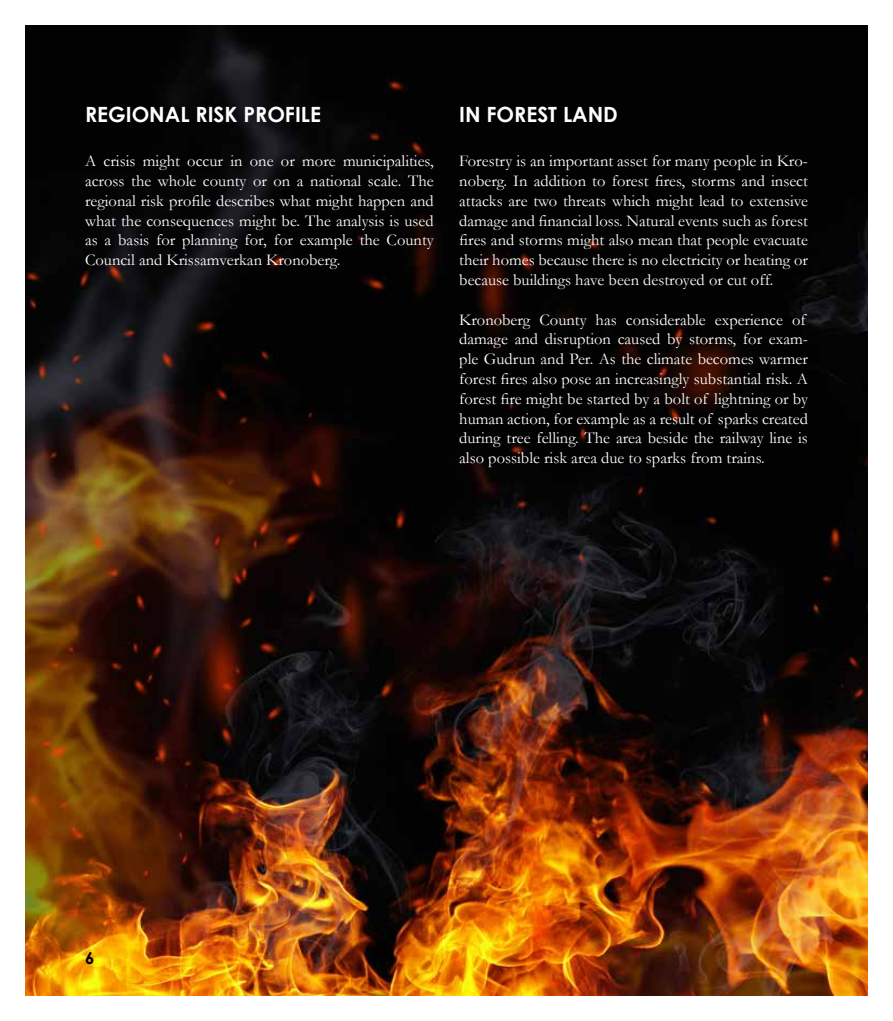
<style>
.page{position:relative;width:893px;height:1021px;background:#fff}
.page>*{position:absolute;margin:0;border:0;box-sizing:border-box;transform-origin:0 0}
.t1{font:700 21px "Century Gothic";color:#fff}
.t2{font:16.5px/19.8px "Garamond";color:#fff;text-align:justify}
.t3{font:700 16.5px "Century Gothic";color:#000}
</style>
<div class="page">
<img style="left:26px;top:26px;width:841px;height:969px">
<p class="t1" style="left:85px;top:98px;width:238px">REGIONAL RISK PROFILE</p>
<p class="t2" style="left:85px;top:150px;width:350px">A crisis might occur in one or more municipalities, across the whole county or on a national scale. The regional risk profile describes what might happen and what the consequences might be. The analysis is used as a basis for planning for, for example the County Council and Krissamverkan Kronoberg.</p>
<p class="t2" style="left:459px;top:150px;width:350px">Forestry is an important asset for many people in Kro&shy;noberg. In addition to forest fires, storms and insect attacks are two threats which might lead to extensive damage and financial loss. Natural events such as forest fires and storms might also mean that people evacuate their homes because there is no electricity or heating or because buildings have been destroyed or cut off.</p>
<p class="t2" style="left:459px;top:309px;width:350px;text-align:left">Kronoberg County has considerable experience of damage and disruption caused by storms, for exam&shy;ple Gudrun and Per. As the climate becomes warmer forest fires also pose an increasingly substantial risk. A forest fire might be started by a bolt of lightning or by human action, for example as a result of sparks created during tree felling. The area beside the railway line is also possible risk area due to sparks from trains.</p>
<p class="t1" style="left:459px;top:98px;width:160px">IN FOREST LAND</p>
<p class="t3" style="left:85px;top:945px;width:11px">6</p>
</div>
